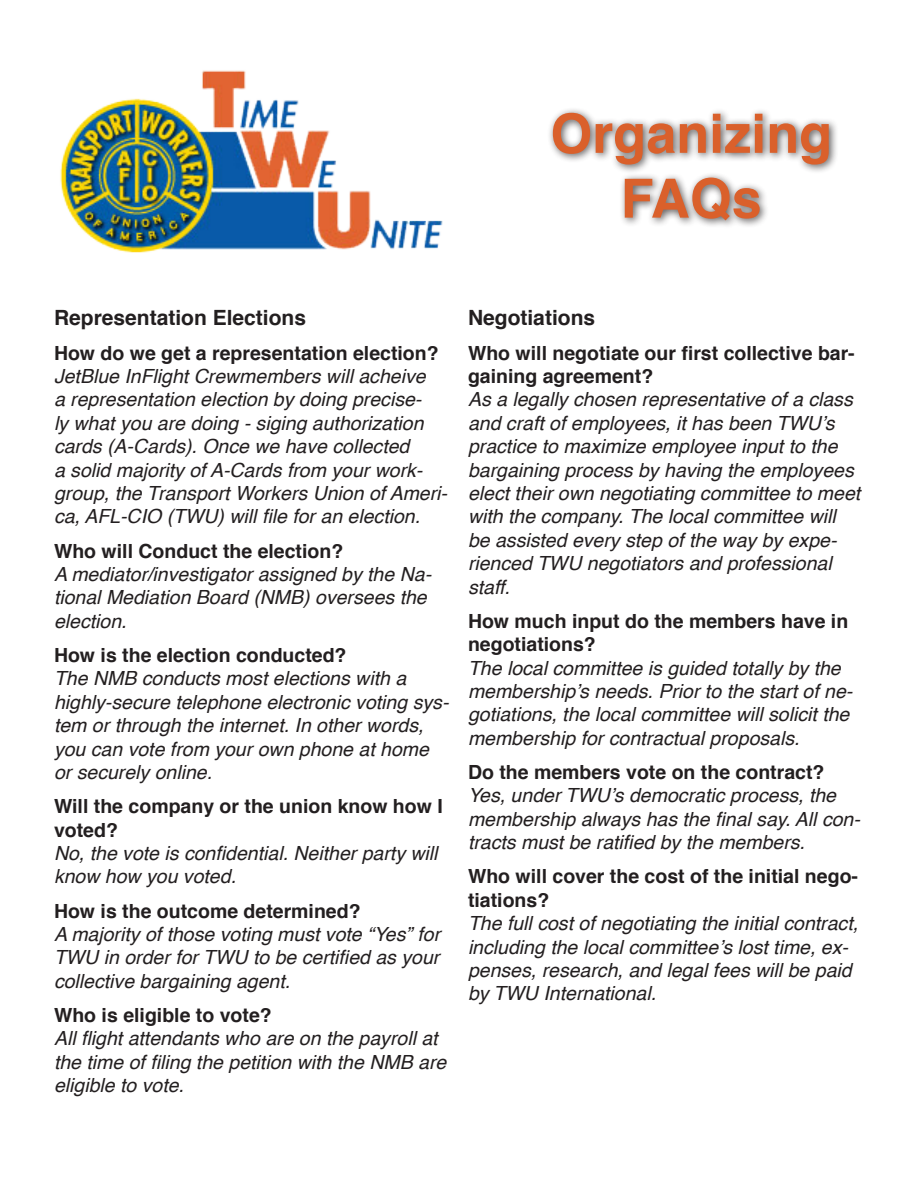
<style>
.page{position:relative;width:918px;height:1188px;background:#fff}
.page>*{position:absolute;margin:0;border:0;box-sizing:border-box;transform-origin:0 0}
.t1{font:700 54px/64.8px "Helvetica";color:#da602b;text-align:center}
.t2{font:700 21px "Helvetica";color:#231f20}
.t3{font:italic 19.5px/23.4px "Helvetica";color:#231f20}
.t4{font:700 19.5px/23.4px "Helvetica";color:#231f20}
</style>
<div class="page">
<div style="left:547px;top:107px;width:292px;height:122px;background:#231f20;opacity:.75"></div>
<img style="left:60px;top:70px;width:383px;height:183px">
<p class="t1" style="left:550px;top:102px;width:284px">Organizing<br>FAQs</p>
<p class="t2" style="left:54px;top:301px;width:254px">Representation Elections</p>
<p class="t4" style="left:54px;top:341px;width:386px">How do we get a representation election?</p>
<p class="t3" style="left:54px;top:365px;width:395px">JetBlue InFlight Crewmembers will acheive<br>a representation election by doing precise-<br>ly what you are doing - siging authorization cards (A-Cards). Once we have collected<br>a solid majority of A-Cards from your work&shy;group, the Transport Workers Union of Ameri&shy;ca, AFL-CIO (TWU) will file for an election.</p>
<p class="t4" style="left:54px;top:539px;width:291px">Who will Conduct the election?</p>
<p class="t3" style="left:54px;top:563px;width:379px">A mediator/investigator assigned by the Na&shy;tional Mediation Board (NMB) oversees the election.</p>
<p class="t4" style="left:54px;top:644px;width:294px">How is the election conducted?</p>
<p class="t3" style="left:54px;top:667px;width:396px">The NMB conducts most elections with a highly-secure telephone electronic voting sys&shy;tem or through the internet. In other words, you can vote from your own phone at home or securely online.</p>
<p class="t4" style="left:54px;top:795px;width:390px">Will the company or the union know how I voted?</p>
<p class="t3" style="left:54px;top:842px;width:385px">No, the vote is confidential. Neither party will know how you voted.</p>
<p class="t4" style="left:54px;top:899px;width:308px">How is the outcome determined?</p>
<p class="t3" style="left:54px;top:923px;width:388px;text-align:justify">A majority of those voting must vote “Yes” for TWU in order for TWU to be certified as your collective bargaining agent.</p>
<p class="t4" style="left:54px;top:1004px;width:219px">Who is eligible to vote?</p>
<p class="t3" style="left:54px;top:1027px;width:394px">All flight attendants who are on the payroll at the time of filing the petition with the NMB are eligible to vote.</p>
<p class="t2" style="left:468px;top:301px;width:129px">Negotiations</p>
<p class="t4" style="left:468px;top:341px;width:388px">Who will negotiate our first collective bar&shy;gaining agreement?</p>
<p class="t3" style="left:468px;top:388px;width:394px">As a legally chosen representative of a class and craft of employees, it has been TWU’s practice to maximize employee input to the bargaining process by having the employees elect their own negotiating committee to meet with the company. The local committee will be assisted every step of the way by expe&shy;rienced TWU negotiators and professional staff.</p>
<p class="t4" style="left:468px;top:609px;width:382px">How much input do the members have in negotiations?</p>
<p class="t3" style="left:468px;top:656px;width:386px">The local committee is guided totally by the membership’s needs. Prior to the start of ne&shy;gotiations, the local committee will solicit the membership for contractual proposals.</p>
<p class="t4" style="left:468px;top:761px;width:358px">Do the members vote on the contract?</p>
<p class="t3" style="left:468px;top:784px;width:394px">Yes, under TWU’s democratic process, the membership always has the final say. All con&shy;tracts must be ratified by the members.</p>
<p class="t4" style="left:468px;top:865px;width:392px">Who will cover the cost of the initial nego&shy;tiations?</p>
<p class="t3" style="left:468px;top:912px;width:392px">The full cost of negotiating the initial contract, including the local committee’s lost time, ex&shy;penses, research, and legal fees will be paid by TWU International.</p>
</div>
